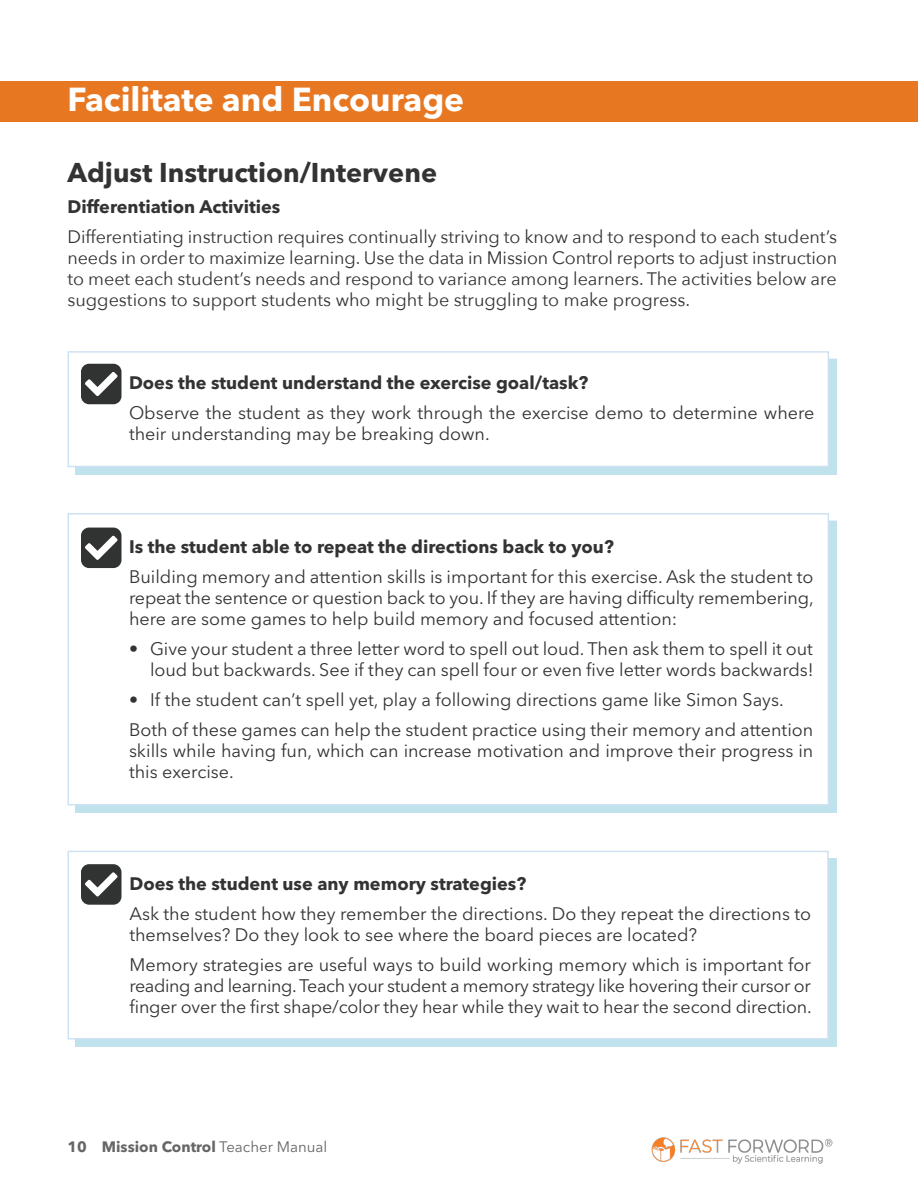
<style>
.page{position:relative;width:918px;height:1188px;background:#fff}
.page>*{position:absolute;margin:0;border:0;box-sizing:border-box;transform-origin:0 0}
.t1{font:700 33px "Avenir Next LT Pro";color:#fff}
.edited{font:700 27px "Avenir Next LT Pro";color:#333}
.edited-2{font:18px/21px "Avenir Next LT Pro";color:#333;text-align:justify}
.edited-3{font:18px/21px "Avenir Next";color:#333;text-align:justify}
.edited-4{font:700 18px "Avenir Next LT Pro";color:#333}
.t2{font:700 15px "Avenir Next LT Pro";color:#666}
.s1{font-weight:400}
</style>
<div class="page">
<div style="left:75px;top:359px;width:762px;height:116px;background:#c0e2ec"></div>
<div style="left:68px;top:351px;width:761px;height:116px;background:#fff;border:2px solid #cfe2f3"></div>
<div style="left:75px;top:520px;width:762px;height:293px;background:#c0e2ec"></div>
<div style="left:68px;top:513px;width:761px;height:293px;background:#fff;border:2px solid #cfe2f3"></div>
<div style="left:75px;top:858px;width:761px;height:189px;background:#c0e2ec"></div>
<div style="left:68px;top:851px;width:761px;height:189px;background:#fff;border:2px solid #cfe2f3"></div>
<div style="left:81px;top:528px;width:40px;height:40px;background:#313232;border-radius:8px"></div>
<svg style="left:85px;top:536px;width:33px;height:24px"></svg>
<div style="left:81px;top:364px;width:40px;height:40px;background:#313232;border-radius:8px"></div>
<svg style="left:85px;top:372px;width:33px;height:24px"></svg>
<img style="left:651px;top:1137px;width:182px;height:27px">
<div style="left:0;top:81px;width:918px;height:41px;background:#e87722"></div>
<div style="left:81px;top:864px;width:40px;height:41px;background:#313232;border-radius:8px"></div>
<svg style="left:85px;top:872px;width:33px;height:25px"></svg>
<h1 class="t1" style="left:68px;top:80px;width:398px">Facilitate and Encourage</h1>
<p class="edited" style="left:68px;top:156px;width:371px">Adjust Instruction/Intervene</p>
<p class="edited-4" style="left:68px;top:196px;width:214px">Differentiation Activities</p>
<p class="edited-3" style="left:68px;top:226px;width:771px">Differentiating instruction requires continually striving to know and to respond to each student’s needs in order to maximize learning. Use the data in Mission Control reports to adjust instruction to meet each student’s needs and respond to variance among learners. The activities below are suggestions to support students who might be struggling to make progress.</p>
<p class="edited-4" style="left:129px;top:372px;width:461px">Does the student understand the exercise goal/task?</p>
<p class="edited-2" style="left:129px;top:403px;width:687px">Observe the student as they work through the exercise demo to determine where their understanding may be breaking down.</p>
<p class="edited-4" style="left:129px;top:536px;width:486px">Is the student able to repeat the directions back to you?</p>
<p class="edited-2" style="left:129px;top:566px;width:686px">Building memory and attention skills is important for this exercise. Ask the student to repeat the sentence or question back to you. If they are having difficulty remembering, here are some games to help build memory and focused attention:</p>
<p class="edited-2" style="left:129px;top:638px;width:686px;text-align:right">• Give your student a three letter word to spell out loud. Then ask them to spell it out loud but backwards. See if they can spell four or even five letter words backwards!</p>
<p class="edited-2" style="left:129px;top:689px;width:656px">• If the student can’t spell yet, play a following directions game like Simon Says.</p>
<p class="edited-2" style="left:129px;top:719px;width:686px">Both of these games can help the student practice using their memory and attention skills while having fun, which can increase motivation and improve their progress in this exercise.</p>
<p class="edited-4" style="left:129px;top:872px;width:398px">Does the student use any memory strategies?</p>
<p class="edited-2" style="left:129px;top:903px;width:683px">Ask the student how they remember the directions. Do they repeat the directions to themselves? Do they look to see where the board pieces are located?</p>
<p class="edited-2" style="left:129px;top:954px;width:684px">Memory strategies are useful ways to build working memory which is important for reading and learning. Teach your student a memory strategy like hovering their cursor or finger over the first shape/color they hear while they wait to hear the second direction.</p>
<p class="t2" style="left:68px;top:1138px;width:261px">10 Mission Control <span class="s1">Teacher Manual</span></p>
</div>
